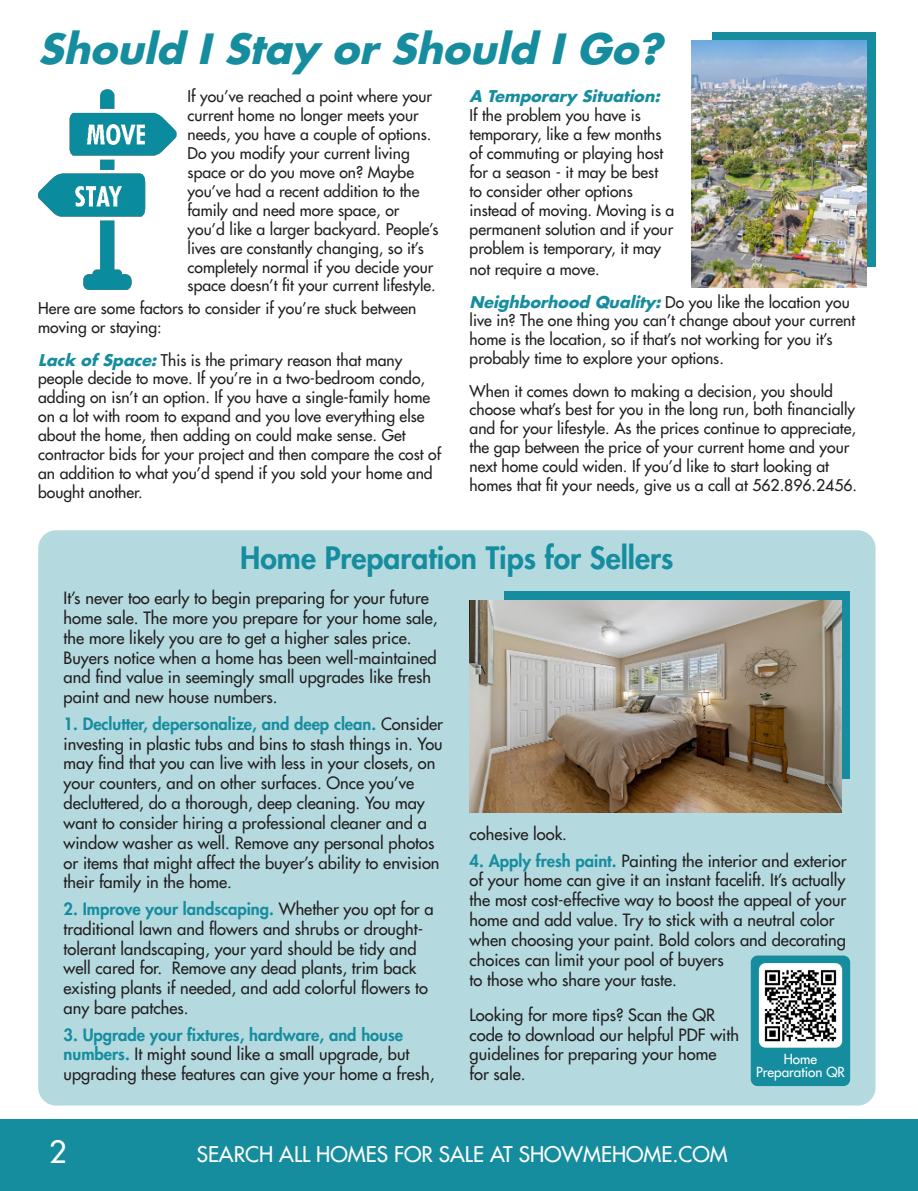
<style>
.page{position:relative;width:918px;height:1191px;background:#fff}
.page>*{position:absolute;margin:0;border:0;box-sizing:border-box;transform-origin:0 0}
.t1{font:italic 700 40.5px "Futura LT";color:#168d9f}
.Body{font:800 30px "Futura LT";color:#168d9f}
.t2{font:30px "Futura LT";color:#fff}
.t3{font:21px "Futura LT";color:#fff}
.Body-2{font:16.5px/19.8px "Futura LT";color:#231f20}
.Body-3{font:15.75px/18.9px "Futura LT";color:#231f20}
.t4{font:13.5px/13.5px "Futura LT";color:#fff;text-align:center}
.s1{font-weight:700;font-style:italic;color:#168d9f}
.s2{font-weight:800;color:#168d9f}
</style>
<div class="page">
<div style="left:38px;top:530px;width:837px;height:575px;background:#b4dae0;border-radius:18px"></div>
<div style="left:0;top:1118px;width:918px;height:72px;background:#168d9f"></div>
<div style="left:504px;top:591px;width:346px;height:187px;background:#168d9f"></div>
<div style="left:712px;top:32px;width:163px;height:234px;background:#168d9f"></div>
<img style="left:469px;top:600px;width:372px;height:213px">
<div style="left:750px;top:955px;width:100px;height:131px;background:#168d9f;border-radius:7px"></div>
<img style="left:759px;top:963px;width:83px;height:84px">
<img style="left:38px;top:90px;width:139px;height:200px">
<img style="left:691px;top:41px;width:175px;height:246px">
<p class="t1" style="left:38px;top:22px;width:636px">Should I Stay or Should I Go?</p>
<p class="Body-3" style="left:469px;top:87px;width:206px"><span class="s1">A Temporary Situation:<br></span>If the problem you have is temporary, like a few months of commuting or playing host for a season - it may be best<br>to consider other options instead of moving. Moving is a permanent solution and if your problem is temporary, it may</p>
<p class="Body-3" style="left:188px;top:87px;width:252px">If you’ve reached a point where your current home no longer meets your needs, you have a couple of options.<br>Do you modify your current living space or do you move on? Maybe you’ve had a recent addition to the family and need more space, or you’d like a larger backyard. People’s lives are constantly changing, so it’s completely normal if you decide your space doesn’t fit your current lifestyle.</p>
<p class="Body-3" style="left:469px;top:260px;width:132px">not require a move.</p>
<p class="Body-3" style="left:469px;top:292px;width:387px"><span class="s1">Neighborhood Quality:</span>Do you like the location you live in? The one thing you can’t change about your current home is the location, so if that’s not working for you it’s probably time to explore your options.</p>
<p class="Body-3" style="left:469px;top:381px;width:389px">When it comes down to making a decision, you should choose what’s best for you in the long run, both financially and for your lifestyle. As the prices continue to appreciate, the gap between the price of your current home and your next home could widen. If you’d like to start looking at homes that fit your needs, give us a call at 562.896.2456.</p>
<p class="Body-3" style="left:38px;top:299px;width:380px">Here are some factors to consider if you’re stuck between moving or staying:</p>
<p class="Body-3" style="left:38px;top:350px;width:404px"><span class="s1">Lack of Space:</span>This is the primary reason that many people decide to move. If you’re in a two-bedroom condo, adding on isn’t an option. If you have a single-family home on a lot with room to expand and you love everything else about the home, then adding on could make sense. Get contractor bids for your project and then compare the cost of an addition to what you’d spend if you sold your home and bought another.</p>
<p class="Body" style="left:240px;top:538px;width:435px">Home Preparation Tips for Sellers</p>
<p class="Body-2" style="left:64px;top:588px;width:375px">It’s never too early to begin preparing for your future home sale. The more you prepare for your home sale, the more likely you are to get a higher sales price.<br>Buyers notice when a home has been well-maintained and find value in seemingly small upgrades like fresh paint and new house numbers.</p>
<p class="Body-2" style="left:64px;top:713px;width:381px"><span class="s2">1. Declutter, depersonalize, and deep clean.</span> Consider investing in plastic tubs and bins to stash things in. You may find that you can live with less in your closets, on your counters, and on other surfaces. Once you’ve decluttered, do a thorough, deep cleaning. You may want to consider hiring a professional cleaner and a window washer as well. Remove any personal photos or items that might affect the buyer’s ability to envision their family in the home.</p>
<p class="Body-2" style="left:64px;top:898px;width:371px"><span class="s2">2. Improve your landscaping.</span> Whether you opt for a traditional lawn and flowers and shrubs or drought&shy;tolerant landscaping, your yard should be tidy and well cared for. Remove any dead plants, trim back existing plants if needed, and add colorful flowers to any bare patches.</p>
<p class="Body-2" style="left:64px;top:1024px;width:372px"><span class="s2">3. Upgrade your fixtures, hardware, and house numbers.</span> It might sound like a small upgrade, but upgrading these features can give your home a fresh,</p>
<p class="Body-2" style="left:469px;top:823px;width:99px">cohesive look.</p>
<p class="Body-2" style="left:469px;top:850px;width:378px"><span class="s2">4. Apply fresh paint.</span> Painting the interior and exterior of your home can give it an instant facelift. It’s actually the most cost-effective way to boost the appeal of your home and add value. Try to stick with a neutral color when choosing your paint. Bold colors and decorating</p>
<p class="Body-2" style="left:469px;top:949px;width:256px">choices can limit your pool of buyers to those who share your taste.</p>
<p class="Body-2" style="left:469px;top:1004px;width:271px">Looking for more tips? Scan the QR code to download our helpful PDF with guidelines for preparing your home for sale.</p>
<p class="t4" style="left:756px;top:1051px;width:90px">Home<br>Preparation QR</p>
<p class="t2" style="left:49px;top:1132px;width:19px">2</p>
<p class="t3" style="left:197px;top:1140px;width:532px">SEARCH ALL HOMES FOR SALE AT SHOWMEHOME.COM</p>
</div>
